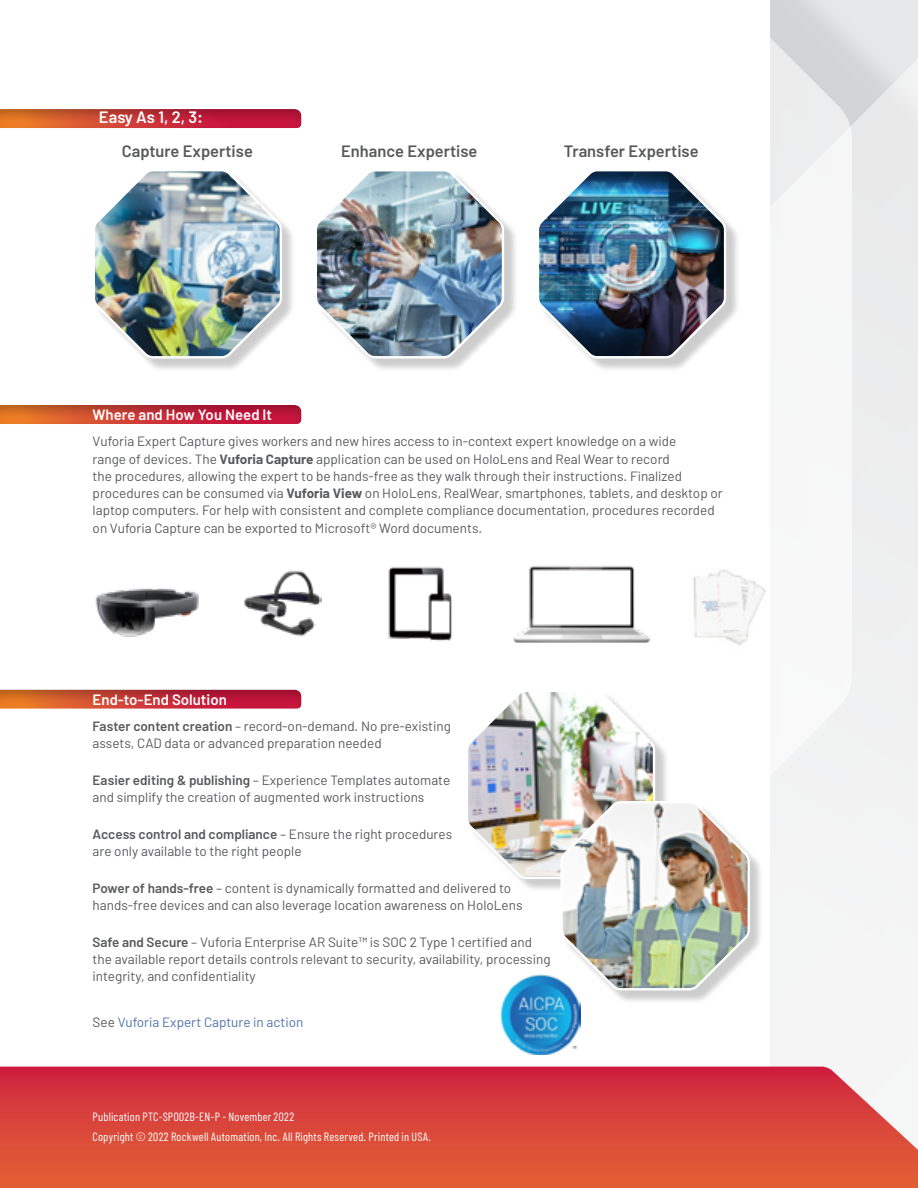
<style>
.page{position:relative;width:918px;height:1188px;background:#fff}
.page>*{position:absolute;margin:0;border:0;box-sizing:border-box;transform-origin:0 0}
.t1{font:600 16.5px "Barlow";color:#58595b}
.t2{font:600 16.5px "Barlow";color:#fff}
.t3{font:600 15px "Barlow";color:#fff}
.t4{font:13.5px/17.2px "Barlow";color:#58595b}
.t5{font:13.5px "Barlow";color:#4f73ad}
.t6{font:12px/19.5px "Barlow Condensed";letter-spacing:.02em;color:#fff}
.s1{font-weight:700}
.s2{font-weight:600}
.s3{color:#58595b}
</style>
<div class="page">
<div style="left:0;top:394px;width:315px;height:31px;background:#000;opacity:.3"></div>
<div style="left:0;top:678px;width:315px;height:32px;background:#000;opacity:.3"></div>
<div style="left:0;top:98px;width:315px;height:31px;background:#000;opacity:.3"></div>
<div style="left:852px;top:0;width:66px;height:958px;background:#edeeee"></div>
<svg style="left:770px;top:0;width:82px;height:1067px"></svg>
<svg style="left:0;top:1067px;width:918px;height:121px;background:#d9483e"></svg>
<img style="left:693px;top:569px;width:73px;height:76px">
<div style="left:96px;top:173px;width:200px;height:199px;background:#000;opacity:.2"></div>
<img style="left:95px;top:171px;width:188px;height:189px">
<div style="left:319px;top:173px;width:199px;height:199px;background:#000;opacity:.2"></div>
<img style="left:317px;top:171px;width:188px;height:189px">
<div style="left:541px;top:173px;width:199px;height:199px;background:#000;opacity:.2"></div>
<img style="left:539px;top:171px;width:188px;height:189px">
<img style="left:500px;top:992px;width:81px;height:63px">
<img style="left:95px;top:588px;width:104px;height:49px">
<img style="left:244px;top:570px;width:78px;height:67px">
<img style="left:387px;top:566px;width:65px;height:75px">
<img style="left:513px;top:566px;width:138px;height:77px">
<div style="left:564px;top:805px;width:200px;height:199px;background:#000;opacity:.2"></div>
<img style="left:468px;top:692px;width:283px;height:300px">
<p class="t2" style="left:99px;top:107px;width:106px">Easy As 1, 2, 3:</p>
<p class="t1" style="left:122px;top:141px;width:133px">Capture Expertise</p>
<p class="t1" style="left:341px;top:141px;width:138px">Enhance Expertise</p>
<p class="t1" style="left:564px;top:141px;width:136px">Transfer Expertise</p>
<p class="t3" style="left:93px;top:405px;width:181px">Where and How You Need It</p>
<p class="t4" style="left:93px;top:432px;width:632px">Vuforia Expert Capture gives workers and new hires access to in-context expert knowledge on a wide<br>range of devices. The <span class="s1">Vuforia Capture</span> application can be used on HoloLens and Real Wear to record<br>the procedures, allowing the expert to be hands-free as they walk through their instructions. Finalized procedures can be consumed via <span class="s1">Vuforia View</span> on HoloLens, RealWear, smartphones, tablets, and desktop or laptop computers. For help with consistent and complete compliance documentation, procedures recorded on Vuforia Capture can be exported to Microsoft® Word documents.</p>
<p class="t3" style="left:93px;top:690px;width:136px">End-to-End Solution</p>
<p class="t4" style="left:93px;top:717px;width:360px"><span class="s2">Faster content creation</span> – record-on-demand. No pre-existing assets, CAD data or advanced preparation needed</p>
<p class="t4" style="left:93px;top:771px;width:359px"><span class="s2">Easier editing &amp; publishing</span> – Experience Templates automate and simplify the creation of augmented work instructions</p>
<p class="t4" style="left:93px;top:825px;width:361px"><span class="s2">Access control and compliance</span> – Ensure the right procedures are only available to the right people</p>
<p class="t4" style="left:93px;top:879px;width:431px"><span class="s2">Power of hands-free</span> – content is dynamically formatted and delivered to hands-free devices and can also leverage location awareness on HoloLens</p>
<p class="t4" style="left:93px;top:933px;width:459px"><span class="s2">Safe and Secure</span> – Vuforia Enterprise AR Suite™ is SOC 2 Type 1 certified and the available report details controls relevant to security, availability, processing integrity, and confidentiality</p>
<p class="t5" style="left:93px;top:1014px;width:212px"><span class="s3">See</span> Vuforia Expert Capture in action</p>
<p class="t6" style="left:93px;top:1107px;width:340px">Publication PTC-SP002B-EN-P - November 2022<br>Copyright © 2022 Rockwell Automation, Inc. All Rights Reserved. Printed in USA.</p>
</div>
